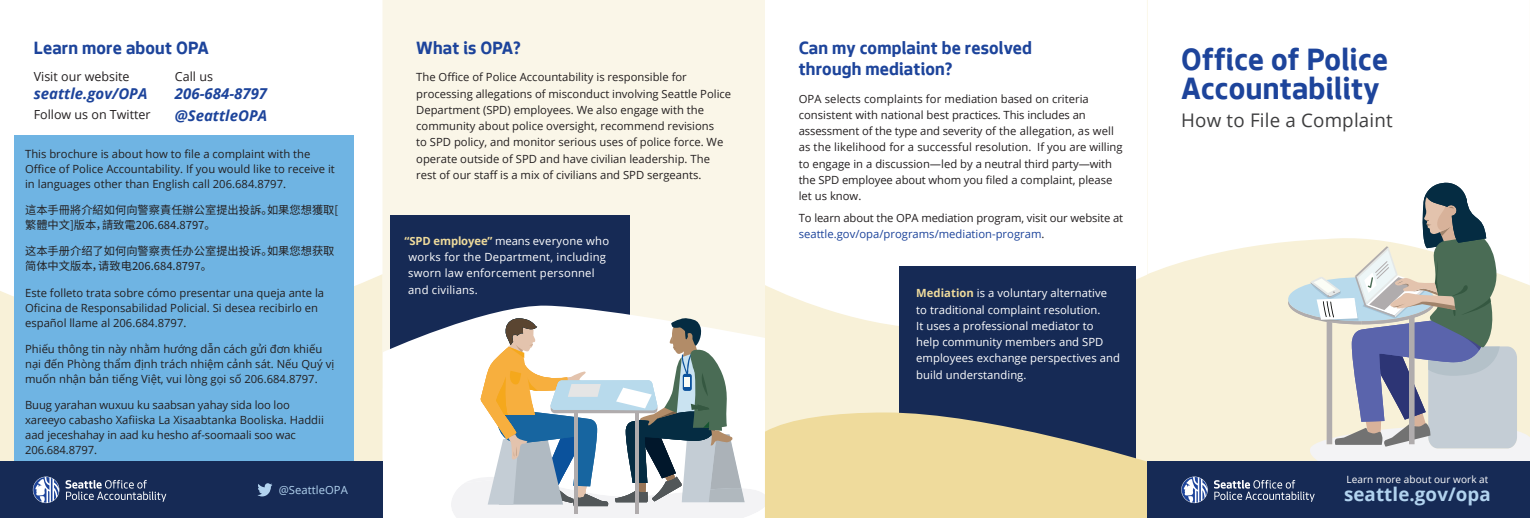
<style>
.page{position:relative;width:1530px;height:518px;background:#fff}
.page>*{position:absolute;margin:0;border:0;box-sizing:border-box;transform-origin:0 0}
.t1{font:700 32.5px/28.8px "Seattle Text";letter-spacing:.01em;color:#1d449b}
.head{font:700 18.75px/21.2px "Seattle Text";letter-spacing:.01em;color:#1d449b}
.head-2{font:18.75px "Open Sans";letter-spacing:.01em;color:#3e3e3f}
.t2{font:700 18.75px "Open Sans";letter-spacing:.005em;color:#b2d3ef}
.text-bullet{font:italic 700 15px "Open Sans";color:#1d449b}
.text{font:italic 700 15px "Open Sans";color:#1d449b}
.text-bullet-2{font:12.5px "Open Sans";color:#231f20}
.text-2{font:12.5px "Open Sans";color:#231f20}
.text-3{font:11.25px/16.2px "Open Sans";color:#231f20}
.How_it_works{font:11.25px/16.2px "Open Sans";letter-spacing:.005em;color:#fff}
.text-4{font:11.25px/15px "Source Han Sans CN";color:#231f20}
.t3{font:11.25px "Open Sans";letter-spacing:.005em;color:#b2d3ef}
.t4{font:10px "Open Sans";letter-spacing:.005em;color:#fff}
.s1{font-weight:700;color:#efdb9c}
.s2{color:#1d449b}
</style>
<div class="page">
<div style="left:382px;top:0;width:383px;height:304px;background:#faf6e8"></div>
<div style="left:391px;top:216px;width:239px;height:176px;background:#162a55"></div>
<svg style="left:382px;top:304px;width:383px;height:214px"></svg>
<div style="left:0;top:274px;width:382px;height:187px;background:#f8f1d8"></div>
<svg style="left:449px;top:314px;width:316px;height:204px"></svg>
<div style="left:14px;top:135px;width:340px;height:326px;background:#6fb4e3"></div>
<div style="left:0;top:461px;width:382px;height:57px;background:#162a55"></div>
<svg style="left:66px;top:480px;width:100px;height:21px"></svg>
<svg style="left:33px;top:476px;width:26px;height:27px"></svg>
<svg style="left:257px;top:483px;width:15px;height:13px"></svg>
<svg style="left:765px;top:275px;width:382px;height:137px;fill:#f8f1d8"></svg>
<div style="left:899px;top:266px;width:237px;height:221px;background:#162a55"></div>
<svg style="left:765px;top:412px;width:382px;height:106px;background:#d6c795"></svg>
<div style="left:1147px;top:0;width:67px;height:518px;background:#f8f1d8"></div>
<svg style="left:1148px;top:0;width:66px;height:285px"></svg>
<div style="left:1148px;top:461px;width:382px;height:57px;background:#162a55"></div>
<svg style="left:1214px;top:182px;width:316px;height:319px"></svg>
<svg style="left:1181px;top:476px;width:27px;height:27px"></svg>
<p class="head" style="left:34px;top:36px;width:177px">Learn more about OPA</p>
<p class="text-2" style="left:34px;top:68px;width:97px">Visit our website</p>
<p class="text" style="left:34px;top:83px;width:115px">seattle.gov/OPA</p>
<p class="text-bullet-2" style="left:175px;top:68px;width:40px">Call us</p>
<p class="text-bullet" style="left:175px;top:83px;width:94px">206-684-8797</p>
<p class="text-bullet-2" style="left:34px;top:106px;width:118px">Follow us on Twitter</p>
<p class="text-bullet" style="left:175px;top:105px;width:94px">@SeattleOPA</p>
<p class="text-3" style="left:25px;top:146px;width:311px;line-height:15px">This brochure is about how to file a complaint with the<br>Office of Police Accountability. If you would like to receive it in languages other than English call 206.684.8797.</p>
<p class="text-4" style="left:25px;top:202px;width:315px">這本手冊將介紹如何向警察責任辦公室提出投訴。如果您想獲取[繁體中文]版本，請致電206.684.8797。</p>
<p class="text-4" style="left:25px;top:244px;width:311px">这本手册介绍了如何向警察责任办公室提出投诉。如果您想获取简体中文版本，请致电206.684.8797。</p>
<p class="text-3" style="left:25px;top:284px;width:301px;line-height:15px">Este folleto trata sobre cómo presentar una queja ante la<br>Oficina de Responsabilidad Policial. Si desea recibirlo en español llame al 206.684.8797.</p>
<p class="text-3" style="left:25px;top:341px;width:311px;line-height:15px">Phiếu thông tin này nhằm hướng dẫn cách gửi đơn khiếu nại đến Phòng thẩm định trách nhiệm cảnh sát. Nếu Quý vị muốn nhận bản tiếng Việt, vui lòng gọi số 206.684.8797.</p>
<p class="text-3" style="left:25px;top:397px;width:300px;line-height:15px">Buug yarahan wuxuu ku saabsan yahay sida loo loo xareeyo cabasho Xafiiska La Xisaabtanka Booliska. Haddii aad jeceshahay in aad ku hesho af-soomaali soo wac 206.684.8797.</p>
<p class="t3" style="left:279px;top:482px;width:71px">@SeattleOPA</p>
<p class="head" style="left:416px;top:36px;width:106px">What is OPA?</p>
<p class="text-3" style="left:416px;top:69px;width:316px">The Office of Police Accountability is responsible for processing allegations of misconduct involving Seattle Police Department (SPD) employees. We also engage with the community about police oversight, recommend revisions<br>to SPD policy, and monitor serious uses of police force. We operate outside of SPD and have civilian leadership. The rest of our staff is a mix of civilians and SPD sergeants.</p>
<p class="How_it_works" style="left:408px;top:232px;width:203px;text-indent:-4px"><span class="s1">“SPD employee”</span> means everyone who works for the Department, including sworn law enforcement personnel and civilians.</p>
<p class="head" style="left:799px;top:36px;width:235px">Can my complaint be resolved through mediation?</p>
<p class="text-3" style="left:799px;top:90px;width:325px">OPA selects complaints for mediation based on criteria consistent with national best practices. This includes an assessment of the type and severity of the allegation, as well as the likelihood for a successful resolution. If you are willing to engage in a discussion—led by a neutral third party—with the SPD employee about whom you filed a complaint, please let us know.</p>
<p class="text-3" style="left:799px;top:209px;width:326px">To learn about the OPA mediation program, visit our website at <span class="s2">seattle.gov/opa/programs/mediation-program</span>.</p>
<p class="How_it_works" style="left:916px;top:285px;width:205px"><span class="s1">Mediation</span> is a voluntary alternative to traditional complaint resolution.<br>It uses a professional mediator to<br>help community members and SPD employees exchange perspectives and build understanding.</p>
<p class="t1" style="left:1181px;top:43px;width:208px">Office of Police<br>Accountability</p>
<p class="head-2" style="left:1181px;top:107px;width:213px">How to File a Complaint</p>
<p class="t4" style="left:1347px;top:472px;width:143px">Learn more about our work at</p>
<p class="t2" style="left:1344px;top:480px;width:148px">seattle.gov/opa</p>
</div>
